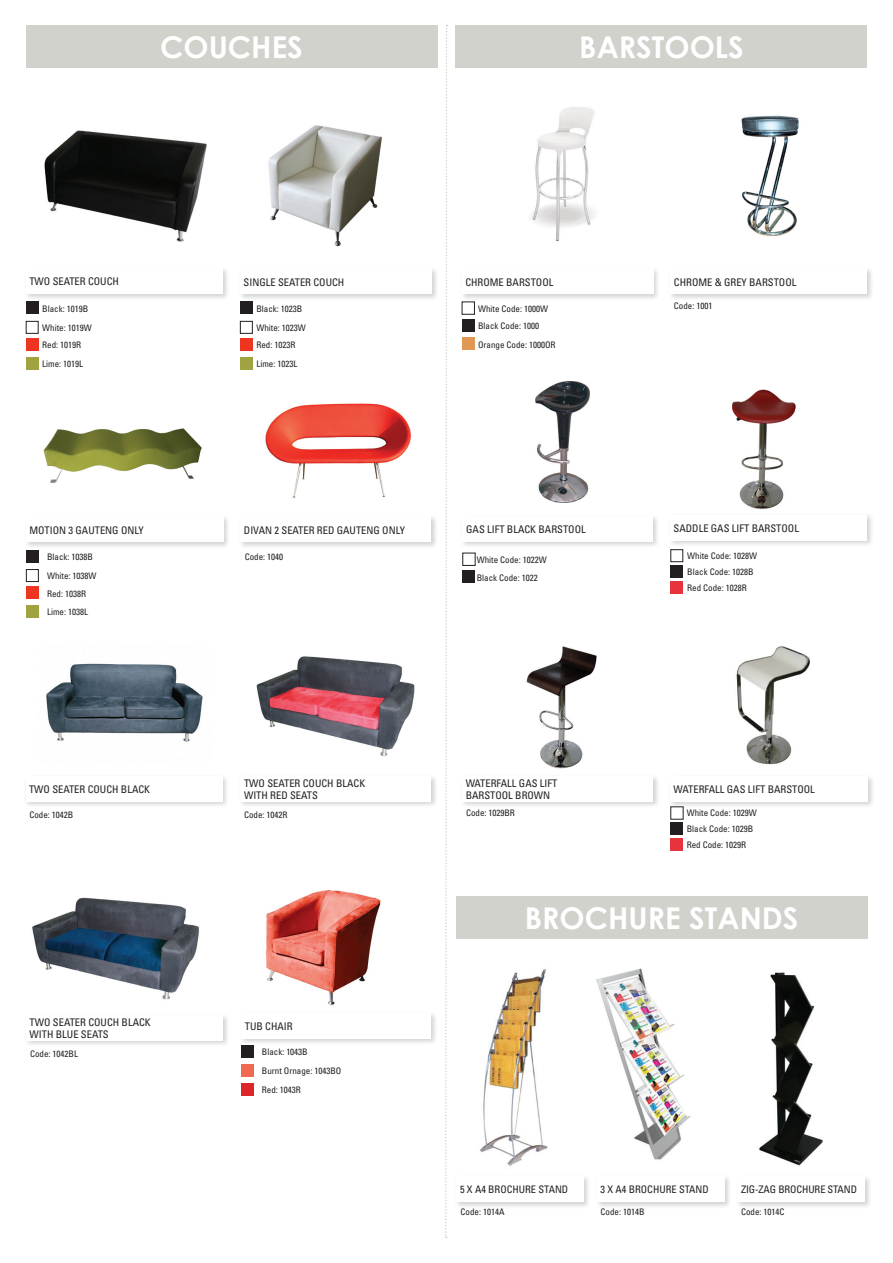
<style>
.page{position:relative;width:893px;height:1263px;background:#fff}
.page>*{position:absolute;margin:0;border:0;box-sizing:border-box;transform-origin:0 0}
.t1{font:700 30px "Century Gothic";color:#fff}
.t2{font:condensed 10.5px "Univers";color:#231f20}
.t3{font:condensed 10.35px "Univers";color:#231f20}
.t4{font:condensed 9px "Univers";color:#231f20}
</style>
<div class="page">
<img style="left:265px;top:890px;width:116px;height:116px">
<div style="left:239px;top:1011px;width:199px;height:35px;background:#231f20;opacity:.2"></div>
<div style="left:241px;top:1013px;width:190px;height:26px;background:#fff"></div>
<div style="left:241px;top:1045px;width:13px;height:13px;background:#231f20"></div>
<div style="left:241px;top:1064px;width:13px;height:13px;background:#ef6a50"></div>
<div style="left:241px;top:1083px;width:13px;height:13px;background:#dd262a"></div>
<img style="left:32px;top:897px;width:167px;height:103px">
<div style="left:24px;top:1013px;width:206px;height:34px;background:#231f20;opacity:.2"></div>
<div style="left:26px;top:1015px;width:196px;height:25px;background:#fff"></div>
<img style="left:265px;top:403px;width:146px;height:95px">
<img style="left:46px;top:663px;width:157px;height:79px">
<img style="left:256px;top:656px;width:159px;height:100px">
<div style="left:238px;top:515px;width:200px;height:34px;background:#231f20;opacity:.2"></div>
<div style="left:240px;top:517px;width:191px;height:25px;background:#fff"></div>
<div style="left:23px;top:774px;width:207px;height:34px;background:#231f20;opacity:.2"></div>
<div style="left:26px;top:776px;width:196px;height:25px;background:#fff"></div>
<div style="left:238px;top:774px;width:200px;height:34px;background:#231f20;opacity:.2"></div>
<div style="left:241px;top:776px;width:190px;height:25px;background:#fff"></div>
<img style="left:44px;top:130px;width:163px;height:112px">
<img style="left:268px;top:125px;width:114px;height:122px">
<img style="left:43px;top:428px;width:159px;height:55px">
<div style="left:24px;top:266px;width:205px;height:35px;background:#231f20;opacity:.2"></div>
<div style="left:26px;top:269px;width:196px;height:25px;background:#fff"></div>
<div style="left:238px;top:266px;width:201px;height:35px;background:#231f20;opacity:.2"></div>
<div style="left:240px;top:269px;width:191px;height:25px;background:#fff"></div>
<div style="left:24px;top:515px;width:206px;height:34px;background:#231f20;opacity:.2"></div>
<div style="left:26px;top:517px;width:197px;height:25px;background:#fff"></div>
<div style="left:26px;top:301px;width:13px;height:13px;background:#231f20"></div>
<div style="left:240px;top:301px;width:13px;height:13px;background:#231f20"></div>
<div style="left:26px;top:550px;width:13px;height:12px;background:#231f20"></div>
<div style="left:26px;top:357px;width:13px;height:13px;background:#9fa340"></div>
<div style="left:240px;top:357px;width:13px;height:13px;background:#9fa340"></div>
<div style="left:26px;top:605px;width:13px;height:13px;background:#9fa340"></div>
<div style="left:26px;top:321px;width:12px;height:13px;border:1px solid #231f20"></div>
<div style="left:240px;top:321px;width:13px;height:13px;border:1px solid #231f20"></div>
<div style="left:26px;top:569px;width:13px;height:13px;border:1px solid #231f20"></div>
<div style="left:26px;top:338px;width:13px;height:12px;background:#ef3522"></div>
<div style="left:240px;top:338px;width:13px;height:12px;background:#ef3522"></div>
<div style="left:26px;top:586px;width:13px;height:13px;background:#ef3522"></div>
<div style="left:26px;top:26px;width:411px;height:42px;background:#d1d2cc"></div>
<img style="left:526px;top:646px;width:71px;height:123px">
<img style="left:741px;top:115px;width:58px;height:122px">
<img style="left:535px;top:382px;width:54px;height:121px">
<img style="left:531px;top:107px;width:65px;height:135px">
<img style="left:731px;top:389px;width:65px;height:120px">
<img style="left:736px;top:646px;width:74px;height:119px">
<div style="left:671px;top:549px;width:12px;height:13px;border:1px solid #231f20"></div>
<div style="left:462px;top:302px;width:13px;height:12px;border:1px solid #231f20"></div>
<div style="left:463px;top:553px;width:12px;height:13px;border:1px solid #231f20"></div>
<div style="left:670px;top:565px;width:13px;height:13px;background:#231f20"></div>
<div style="left:670px;top:822px;width:13px;height:13px;background:#231f20"></div>
<div style="left:462px;top:319px;width:13px;height:13px;background:#231f20"></div>
<div style="left:462px;top:570px;width:13px;height:13px;background:#231f20"></div>
<div style="left:670px;top:581px;width:13px;height:13px;background:#e7343c"></div>
<div style="left:670px;top:838px;width:13px;height:13px;background:#e7343c"></div>
<div style="left:462px;top:338px;width:13px;height:12px;background:#e19854"></div>
<div style="left:668px;top:266px;width:207px;height:35px;background:#231f20;opacity:.2"></div>
<div style="left:670px;top:269px;width:197px;height:25px;background:#fff"></div>
<div style="left:461px;top:514px;width:199px;height:34px;background:#231f20;opacity:.2"></div>
<div style="left:463px;top:516px;width:190px;height:25px;background:#fff"></div>
<div style="left:460px;top:774px;width:200px;height:34px;background:#231f20;opacity:.2"></div>
<div style="left:462px;top:776px;width:191px;height:25px;background:#fff"></div>
<div style="left:668px;top:513px;width:206px;height:34px;background:#231f20;opacity:.2"></div>
<div style="left:670px;top:515px;width:197px;height:25px;background:#fff"></div>
<div style="left:668px;top:774px;width:207px;height:34px;background:#231f20;opacity:.2"></div>
<div style="left:670px;top:776px;width:198px;height:25px;background:#fff"></div>
<div style="left:460px;top:266px;width:201px;height:35px;background:#231f20;opacity:.2"></div>
<div style="left:462px;top:269px;width:191px;height:25px;background:#fff"></div>
<div style="left:455px;top:26px;width:412px;height:42px;background:#d1d2cc"></div>
<img style="left:480px;top:969px;width:68px;height:197px">
<img style="left:596px;top:968px;width:95px;height:192px">
<img style="left:759px;top:972px;width:64px;height:194px">
<div style="left:454px;top:1174px;width:137px;height:35px;background:#231f20;opacity:.2"></div>
<div style="left:456px;top:1176px;width:128px;height:26px;background:#fff"></div>
<div style="left:595px;top:1174px;width:136px;height:35px;background:#231f20;opacity:.2"></div>
<div style="left:597px;top:1176px;width:127px;height:26px;background:#fff"></div>
<div style="left:735px;top:1174px;width:137px;height:35px;background:#231f20;opacity:.2"></div>
<div style="left:737px;top:1176px;width:128px;height:26px;background:#fff"></div>
<div style="left:456px;top:896px;width:411px;height:43px;background:#d1d2cc"></div>
<svg style="left:445px;top:25px;width:3px;height:1213px"></svg>
<p class="t1" style="left:160px;top:28px;width:144px">COUCHES</p>
<p class="t1" style="left:579px;top:28px;width:166px">BARSTOOLS</p>
<p class="t2" style="left:29px;top:275px;width:91px">TWO SEATER COUCH</p>
<p class="t2" style="left:244px;top:275px;width:102px">SINGLE SEATER COUCH</p>
<p class="t2" style="left:465px;top:275px;width:90px">CHROME BARSTOOL</p>
<p class="t2" style="left:674px;top:275px;width:124px">CHROME &amp; GREY BARSTOOL</p>
<p class="t4" style="left:42px;top:303px;width:47px">Black: 1019B</p>
<p class="t4" style="left:256px;top:303px;width:47px">Black: 1023B</p>
<p class="t4" style="left:478px;top:303px;width:71px">White Code: 1000W</p>
<p class="t4" style="left:674px;top:300px;width:40px">Code: 1001</p>
<p class="t4" style="left:42px;top:322px;width:51px">White: 1019W</p>
<p class="t4" style="left:256px;top:322px;width:51px">White: 1023W</p>
<p class="t4" style="left:42px;top:339px;width:40px">Red: 1019R</p>
<p class="t4" style="left:256px;top:339px;width:40px">Red: 1023R</p>
<p class="t4" style="left:478px;top:320px;width:62px">Black Code: 1000</p>
<p class="t4" style="left:478px;top:339px;width:79px">Orange Code: 1000OR</p>
<p class="t4" style="left:42px;top:358px;width:42px">Lime: 1019L</p>
<p class="t4" style="left:256px;top:358px;width:42px">Lime: 1023L</p>
<p class="t2" style="left:29px;top:523px;width:116px">MOTION 3 GAUTENG ONLY</p>
<p class="t4" style="left:47px;top:551px;width:47px">Black: 1038B</p>
<p class="t2" style="left:244px;top:523px;width:162px">DIVAN 2 SEATER RED GAUTENG ONLY</p>
<p class="t4" style="left:245px;top:551px;width:40px">Code: 1040</p>
<p class="t2" style="left:466px;top:523px;width:121px">GAS LIFT BLACK BARSTOOL</p>
<p class="t4" style="left:477px;top:554px;width:71px">White Code: 1022W</p>
<p class="t2" style="left:674px;top:521px;width:127px">SADDLE GAS LIFT BARSTOOL</p>
<p class="t4" style="left:687px;top:550px;width:71px">White Code: 1028W</p>
<p class="t4" style="left:47px;top:570px;width:51px">White: 1038W</p>
<p class="t4" style="left:47px;top:606px;width:42px">Lime: 1038L</p>
<p class="t4" style="left:47px;top:588px;width:40px">Red: 1038R</p>
<p class="t4" style="left:477px;top:572px;width:62px">Black Code: 1022</p>
<p class="t4" style="left:687px;top:566px;width:68px">Black Code: 1028B</p>
<p class="t4" style="left:687px;top:582px;width:61px">Red Code: 1028R</p>
<p class="t2" style="left:244px;top:776px;width:123px">TWO SEATER COUCH BLACK</p>
<p class="t2" style="left:244px;top:789px;width:75px">WITH RED SEATS</p>
<p class="t2" style="left:29px;top:782px;width:123px">TWO SEATER COUCH BLACK</p>
<p class="t4" style="left:29px;top:809px;width:45px">Code: 1042B</p>
<p class="t4" style="left:244px;top:809px;width:45px">Code: 1042R</p>
<p class="t2" style="left:30px;top:1015px;width:123px">TWO SEATER COUCH BLACK</p>
<p class="t2" style="left:30px;top:1028px;width:81px">WITH BLUE SEATS</p>
<p class="t4" style="left:30px;top:1048px;width:49px">Code: 1042BL</p>
<p class="t2" style="left:245px;top:1020px;width:49px">TUB CHAIR</p>
<p class="t4" style="left:262px;top:1046px;width:47px">Black: 1043B</p>
<p class="t4" style="left:262px;top:1065px;width:81px">Burnt Ornage: 1043BO</p>
<p class="t4" style="left:262px;top:1084px;width:40px">Red: 1043R</p>
<p class="t2" style="left:466px;top:776px;width:93px">WATERFALL GAS LIFT</p>
<p class="t2" style="left:466px;top:789px;width:86px">BARSTOOL BROWN</p>
<p class="t4" style="left:466px;top:807px;width:50px">Code: 1029BR</p>
<p class="t2" style="left:674px;top:783px;width:143px">WATERFALL GAS LIFT BARSTOOL</p>
<p class="t4" style="left:687px;top:807px;width:71px">White Code: 1029W</p>
<p class="t4" style="left:687px;top:823px;width:68px">Black Code: 1029B</p>
<p class="t4" style="left:687px;top:839px;width:61px">Red Code: 1029R</p>
<p class="t1" style="left:525px;top:899px;width:275px">BROCHURE STANDS</p>
<p class="t3" style="left:460px;top:1183px;width:110px">5 X A4 BROCHURE STAND</p>
<p class="t4" style="left:461px;top:1206px;width:45px">Code: 1014A</p>
<p class="t3" style="left:601px;top:1183px;width:110px">3 X A4 BROCHURE STAND</p>
<p class="t4" style="left:601px;top:1206px;width:45px">Code: 1014B</p>
<p class="t3" style="left:741px;top:1183px;width:117px">ZIG-ZAG BROCHURE STAND</p>
<p class="t4" style="left:741px;top:1206px;width:45px">Code: 1014C</p>
</div>
